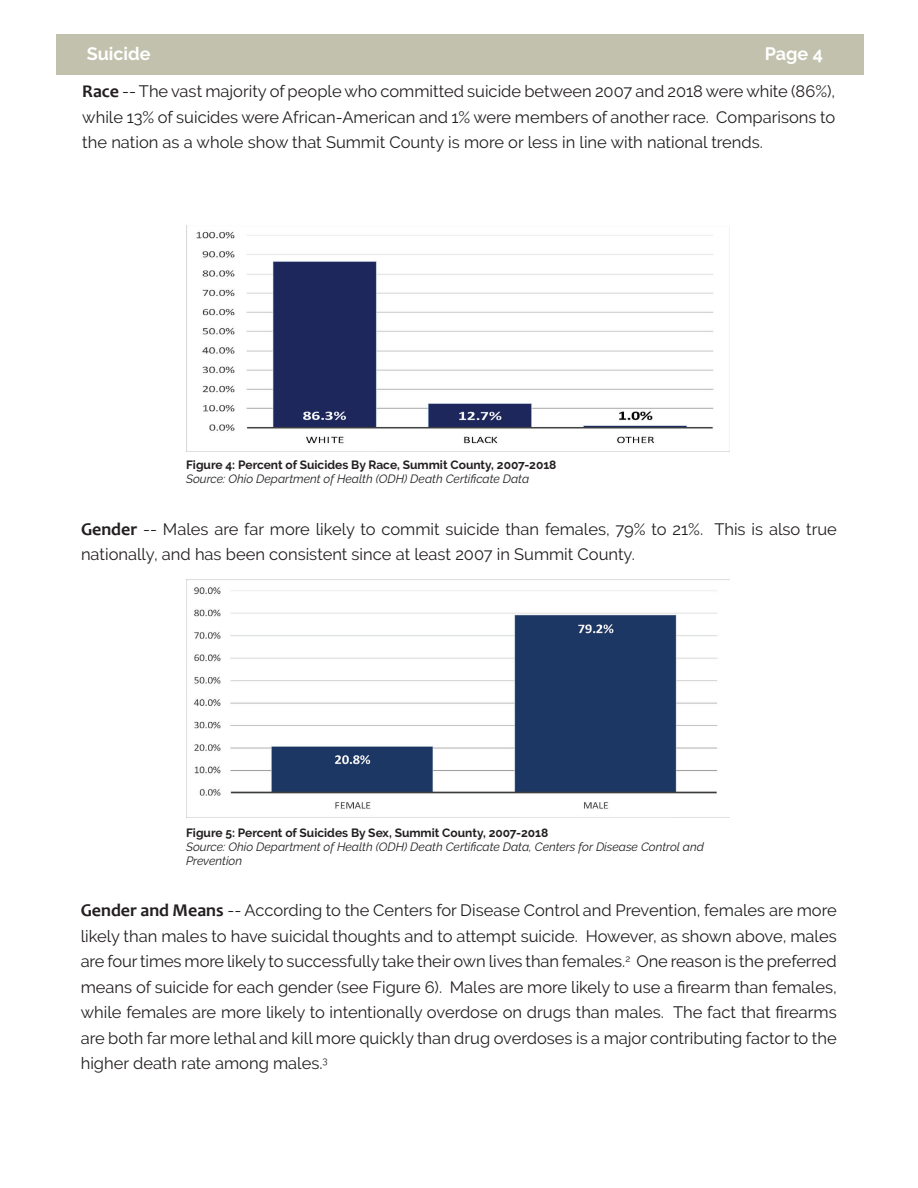
<style>
.page{position:relative;width:918px;height:1188px;background:#fff}
.page>*{position:absolute;margin:0;border:0;box-sizing:border-box;transform-origin:0 0}
.t1{font:700 18px "Raleway";color:#fff}
.t2{font:16.5px/25.5px "Raleway";color:#231f20;text-align:justify}
.t3{font:italic 12px/14.4px "Raleway";color:#231f20}
.t4{font:700 12px "Raleway";color:#231f20}
.s1{font-family:"Candara";font-weight:700;font-size:18px}
</style>
<div class="page">
<div style="left:56px;top:34px;width:808px;height:40px;background:#c1c1ad"></div>
<img style="left:186px;top:579px;width:543px;height:238px">
<img style="left:186px;top:225px;width:528px;height:226px">
<p class="t1" style="left:87px;top:44px;width:65px">Suicide</p>
<p class="t1" style="left:765px;top:44px;width:60px">Page 4</p>
<p class="t2" style="left:82px;top:79px;width:754px"><span class="s1">Race</span> -- The vast majority of people who committed suicide between 2007 and 2018 were white (86%), while 13% of suicides were African-American and 1% were members of another race. Comparisons to the nation as a whole show that Summit County is more or less in line with national trends.</p>
<p class="t4" style="left:186px;top:458px;width:372px">Figure 4: Percent of Suicides By Race, Summit County, 2007-2018</p>
<p class="t3" style="left:186px;top:472px;width:345px">Source: Ohio Department of Health (ODH) Death Certificate Data</p>
<p class="t2" style="left:81px;top:516px;width:758px"><span class="s1">Gender</span> -- Males are far more likely to commit suicide than females, 79% to 21%. This is also true nationally, and has been consistent since at least 2007 in Summit County.</p>
<p class="t4" style="left:186px;top:825px;width:364px">Figure 5: Percent of Suicides By Sex, Summit County, 2007-2018</p>
<p class="t3" style="left:186px;top:840px;width:519px">Source: Ohio Department of Health (ODH) Death Certificate Data, Centers for Disease Control and<br>Prevention</p>
<p class="t2" style="left:81px;top:898px;width:758px"><span class="s1">Gender and Means</span> -- According to the Centers for Disease Control and Prevention, females are more likely than males to have suicidal thoughts and to attempt suicide. However, as shown above, males are four times more likely to successfully take their own lives than females.<sup>2</sup> One reason is the preferred means of suicide for each gender (see Figure 6). Males are more likely to use a firearm than females, while females are more likely to intentionally overdose on drugs than males. The fact that firearms are both far more lethal and kill more quickly than drug overdoses is a major contributing factor to the higher death rate among males.<sup>3</sup></p>
</div>
